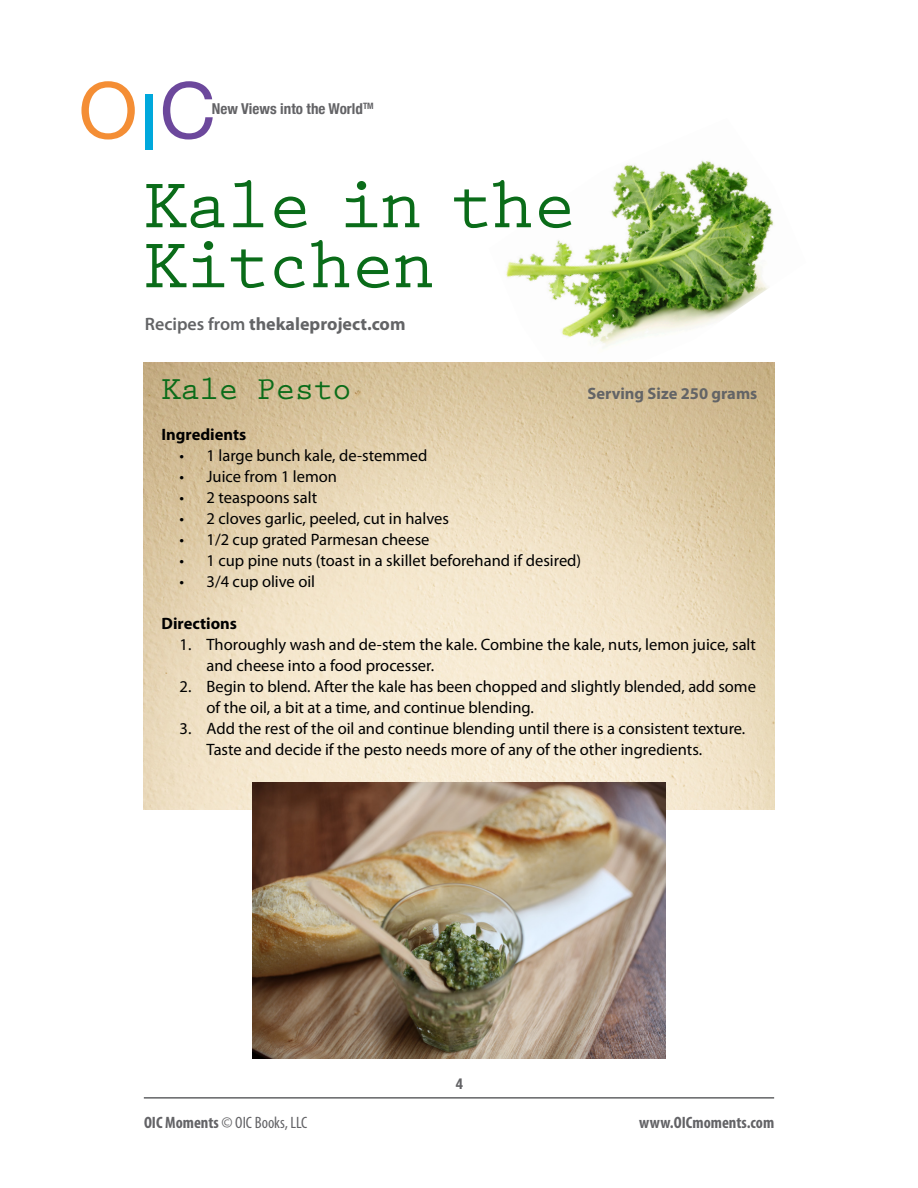
<style>
.page{position:relative;width:918px;height:1188px;background:#fff}
.page>*{position:absolute;margin:0;border:0;box-sizing:border-box;transform-origin:0 0}
.t1{font:78px "Helvetica Neue";color:#f48e35}
.t2{font:700 72px/60px "Prestige Elite Std";letter-spacing:-.025em;color:#0a6c19}
.t3{font:700 33px "Prestige Elite Std";letter-spacing:-.025em;color:#0a6c19}
.t4{font:700 18px "Myriad Pro";color:#636466}
.t5{font:16.5px/21px "Myriad Pro";color:#000}
.t6{font:condensed 16.5px "Myriad Pro";color:#636366}
.t7{font:700 16.5px "Myriad Pro";color:#000}
.t8{font:700 16.5px "Myriad Pro";color:#636466}
.t9{font:700 condensed 16.5px "Myriad Pro";color:#636366}
.t10{font:700 condensed 15px "Helvetica Neue";color:#636366}
.s1{color:#00a8dc}
.s2{color:#6c489c}
.s3{font-weight:600}
.s4{font-weight:700}
</style>
<div class="page">
<hr style="left:144px;top:1097px;width:630px;height:2px;background:#636466">
<img style="left:506px;top:160px;width:269px;height:233px">
<img style="left:144px;top:362px;width:630px;height:448px">
<img style="left:252px;top:783px;width:414px;height:276px">
<p class="t1" style="left:78px;top:54px;width:139px">O<span class="s1">I</span><span class="s2">C</span></p>
<p class="t10" style="left:212px;top:97px;width:163px">New Views into the World<sup>TM</sup></p>
<p class="t2" style="left:144px;top:177px;width:433px">Kale in the<br>Kitchen</p>
<p class="t4" style="left:145px;top:312px;width:262px"><span class="s3">Recipes from</span> thekaleproject.com</p>
<p class="t3" style="left:162px;top:371px;width:192px">Kale Pesto</p>
<p class="t8" style="left:587px;top:383px;width:171px">Serving Size 250 grams</p>
<p class="t7" style="left:162px;top:424px;width:86px">Ingredients</p>
<p class="t5" style="left:180px;top:445px;width:249px">• 1 large bunch kale, de-stemmed</p>
<p class="t5" style="left:180px;top:466px;width:159px">• Juice from 1 lemon</p>
<p class="t5" style="left:180px;top:487px;width:139px">• 2 teaspoons salt</p>
<p class="t5" style="left:180px;top:508px;width:271px">• 2 cloves garlic, peeled, cut in halves</p>
<p class="t5" style="left:180px;top:529px;width:252px">• 1/2 cup grated Parmesan cheese</p>
<p class="t5" style="left:180px;top:550px;width:403px">• 1 cup pine nuts (toast in a skillet beforehand if desired)</p>
<p class="t5" style="left:180px;top:571px;width:137px">• 3/4 cup olive oil</p>
<p class="t7" style="left:162px;top:613px;width:77px">Directions</p>
<p class="t5" style="left:207px;top:634px;width:551px;text-indent:-27px">1. Thoroughly wash and de-stem the kale. Combine the kale, nuts, lemon juice, salt and cheese into a food processer.</p>
<p class="t5" style="left:207px;top:676px;width:551px;text-indent:-27px">2. Begin to blend. After the kale has been chopped and slightly blended, add some of the oil, a bit at a time, and continue blending.</p>
<p class="t5" style="left:207px;top:718px;width:540px;text-indent:-27px">3. Add the rest of the oil and continue blending until there is a consistent texture.<br>Taste and decide if the pesto needs more of any of the other ingredients.</p>
<p class="t6" style="left:144px;top:1113px;width:165px"><span class="s4">OIC Moments</span> © OIC Books, LLC</p>
<p class="t10" style="left:456px;top:1071px;width:9px">4</p>
<p class="t9" style="left:639px;top:1112px;width:137px">www.OICmoments.com</p>
</div>
